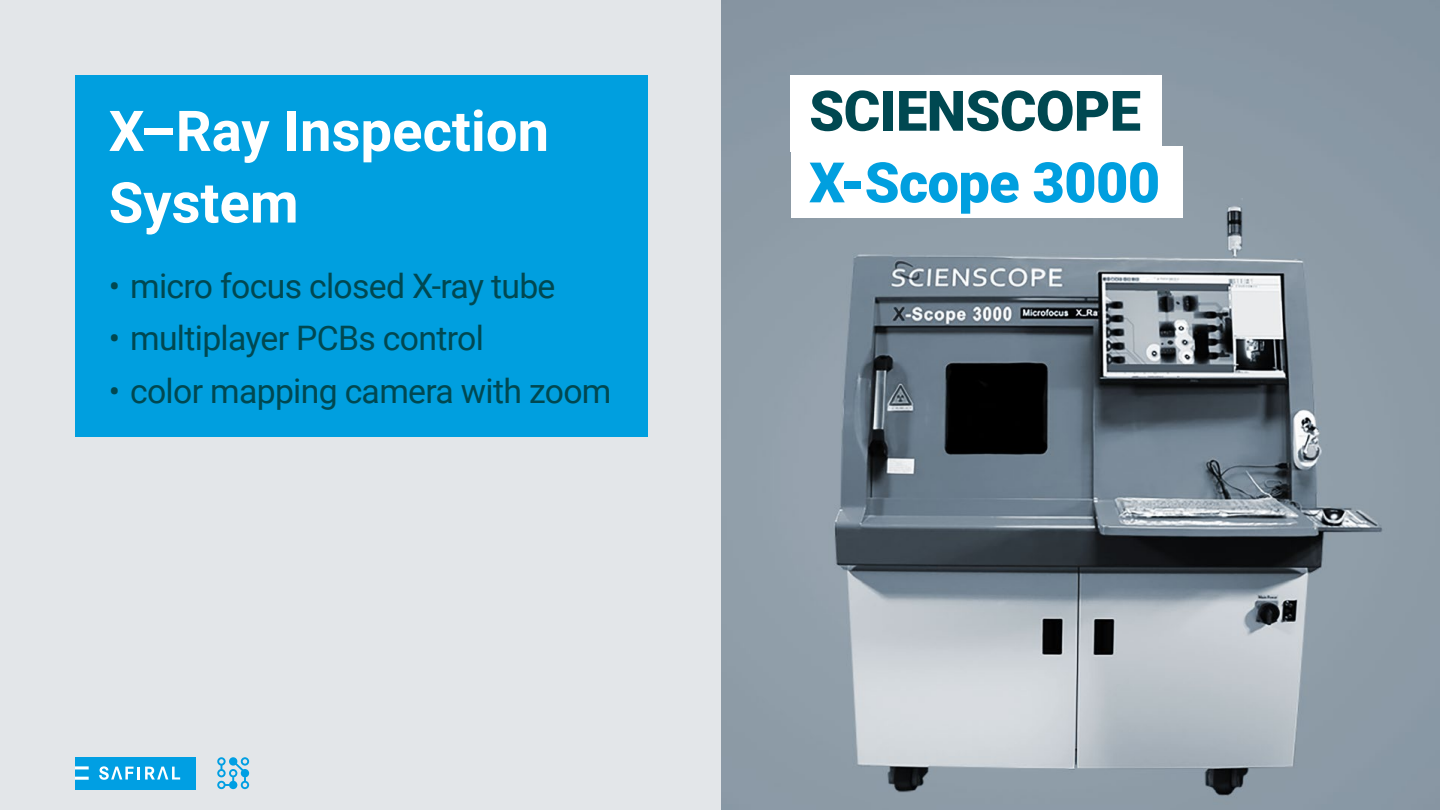
<style>
.page{position:relative;width:1440px;height:810px;background:#e3e6e9}
.page>*{position:absolute;margin:0;border:0;box-sizing:border-box;transform-origin:0 0}
.t1{font:700 56.25px/71.6px "Roboto";color:#fff}
.t2{font:900 55.88px "Roboto";letter-spacing:-.01em;color:#009fdf}
.t3{font:900 55.88px "Roboto";letter-spacing:-.01em;color:#004851}
.t4{font:33.75px "Roboto";letter-spacing:-.02em;color:#004851}
</style>
<div class="page">
<img style="left:722px;top:0;width:718px;height:810px">
<div style="left:75px;top:757px;width:120px;height:32px;background:#009fe3"></div>
<hr style="left:75px;top:766px;width:14px;height:3px;background:#fff">
<hr style="left:75px;top:777px;width:14px;height:3px;background:#fff">
<svg style="left:99px;top:766px;width:81px;height:14px"></svg>
<div style="left:791px;top:75px;width:371px;height:77px;background:#fff"></div>
<div style="left:791px;top:147px;width:391px;height:71px;background:#fff"></div>
<div style="left:75px;top:75px;width:573px;height:361px;background:#009fdf"></div>
<div style="left:217px;top:757px;width:9px;height:9px;border:2px solid #009fe3;border-radius:50%"></div>
<div style="left:217px;top:769px;width:9px;height:8px;border:2px solid #009fe3;border-radius:50%"></div>
<div style="left:217px;top:781px;width:9px;height:8px;border:2px solid #009fe3;border-radius:50%"></div>
<div style="left:230px;top:758px;width:6px;height:7px;background:#009fe3;border-radius:50%"></div>
<div style="left:229px;top:757px;width:8px;height:9px;border:2px solid #009fe3;border-radius:50%"></div>
<div style="left:229px;top:781px;width:8px;height:8px;border:2px solid #009fe3;border-radius:50%"></div>
<div style="left:241px;top:757px;width:8px;height:9px;border:2px solid #009fe3;border-radius:50%"></div>
<div style="left:241px;top:769px;width:8px;height:8px;border:2px solid #009fe3;border-radius:50%"></div>
<div style="left:241px;top:781px;width:8px;height:8px;border:2px solid #009fe3;border-radius:50%"></div>
<svg style="left:221px;top:761px;width:27px;height:27px"></svg>
<h1 class="t1" style="left:109px;top:93px;width:442px">X–Ray Inspection<br>System</h1>
<p class="t4" style="left:109px;top:262px;width:448px">• micro focus closed X-ray tube</p>
<p class="t4" style="left:109px;top:314px;width:377px">• multiplayer PCBs control</p>
<p class="t4" style="left:109px;top:367px;width:504px">• color mapping camera with zoom</p>
<h2 class="t3" style="left:809px;top:72px;width:333px">SCIENSCOPE</h2>
<h2 class="t2" style="left:809px;top:143px;width:352px">X-Scope 3000</h2>
</div>
